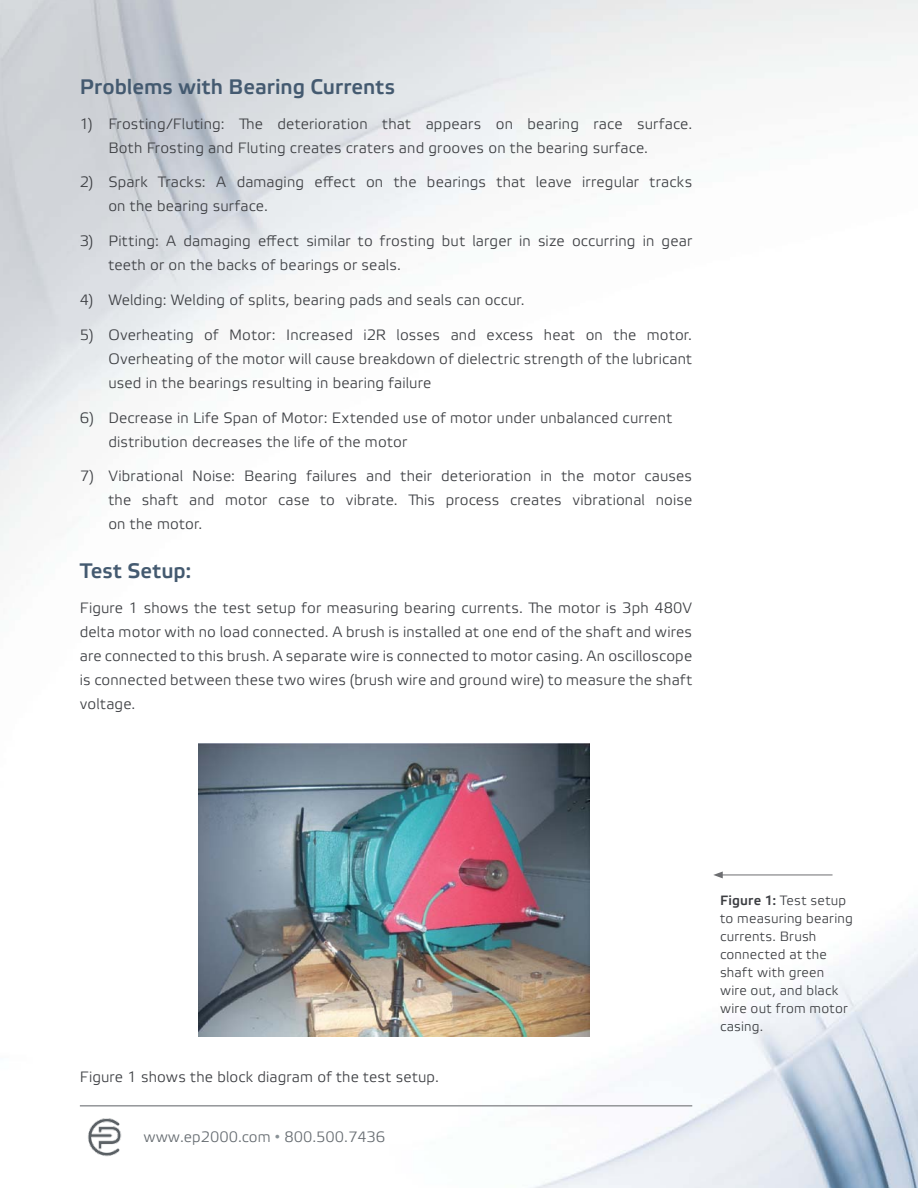
<style>
.page{position:relative;width:918px;height:1188px;background:#fff}
.page>*{position:absolute;margin:0;border:0;box-sizing:border-box;transform-origin:0 0}
.t1{font:700 21px "Elektra Light Pro";color:#445a70}
.t2{font:15px/24px "Elektra Light Pro";letter-spacing:.01em;color:#3c3e42}
.t3{font:15px "Elektra Light Pro";color:#666c71}
.t4{font:13.5px/18px "Elektra Light Pro";letter-spacing:.015em;color:#3c3e42}
.s1{font-family:"Arial";color:#8a9297}
.s2{font-weight:700}
</style>
<div class="page">
<img style="left:0;top:0;width:918px;height:1188px">
<hr style="left:80px;top:1105px;width:612px;height:2px;background:#939598">
<img style="left:81px;top:1117px;width:44px;height:41px">
<img style="left:198px;top:744px;width:392px;height:292px">
<hr style="left:720px;top:875px;width:113px;height:1px;background:#6d6e71">
<svg style="left:713px;top:871px;width:10px;height:7px"></svg>
<h1 class="t1" style="left:80px;top:75px;width:317px">Problems with Bearing Currents</h1>
<p class="t2" style="left:108px;top:112px;width:585px;text-indent:-28px">1) Frosting/Fluting: The deterioration that appears on bearing race surface.<br>Both Frosting and Fluting creates craters and grooves on the bearing surface.</p>
<p class="t2" style="left:108px;top:171px;width:585px;text-indent:-28px">2) Spark Tracks: A damaging effect on the bearings that leave irregular tracks on the bearing surface.</p>
<p class="t2" style="left:108px;top:230px;width:585px;text-indent:-28px">3) Pitting: A damaging effect similar to frosting but larger in size occurring in gear teeth or on the backs of bearings or seals.</p>
<p class="t2" style="left:80px;top:288px;width:446px">4) Welding: Welding of splits, bearing pads and seals can occur.</p>
<p class="t2" style="left:108px;top:323px;width:585px;text-align:justify;text-indent:-28px">5) Overheating of Motor: Increased i2R losses and excess heat on the motor.<br>Overheating of the motor will cause breakdown of dielectric strength of the lubricant used in the bearings resulting in bearing failure</p>
<p class="t2" style="left:108px;top:406px;width:565px;text-indent:-28px">6) Decrease in Life Span of Motor: Extended use of motor under unbalanced current distribution decreases the life of the motor</p>
<p class="t2" style="left:108px;top:465px;width:585px;text-align:justify;text-indent:-28px">7) Vibrational Noise: Bearing failures and their deterioration in the motor causes the shaft and motor case to vibrate. This process creates vibrational noise on the motor.</p>
<h1 class="t1" style="left:80px;top:559px;width:113px">Test Setup:</h1>
<p class="t2" style="left:80px;top:596px;width:614px;text-align:justify">Figure 1 shows the test setup for measuring bearing currents. The motor is 3ph 480V delta motor with no load connected. A brush is installed at one end of the shaft and wires are connected to this brush. A separate wire is connected to motor casing. An oscilloscope is connected between these two wires (brush wire and ground wire) to measure the shaft voltage.</p>
<p class="t2" style="left:80px;top:1065px;width:361px">Figure 1 shows the block diagram of the test setup.</p>
<p class="t3" style="left:144px;top:1129px;width:243px">www.ep2000.com <span class="s1">•</span> 800.500.7436</p>
<p class="t4" style="left:720px;top:892px;width:134px"><span class="s2">Figure 1:</span> Test setup to measuring bearing currents. Brush connected at the shaft with green wire out, and black wire out from motor casing.</p>
</div>
